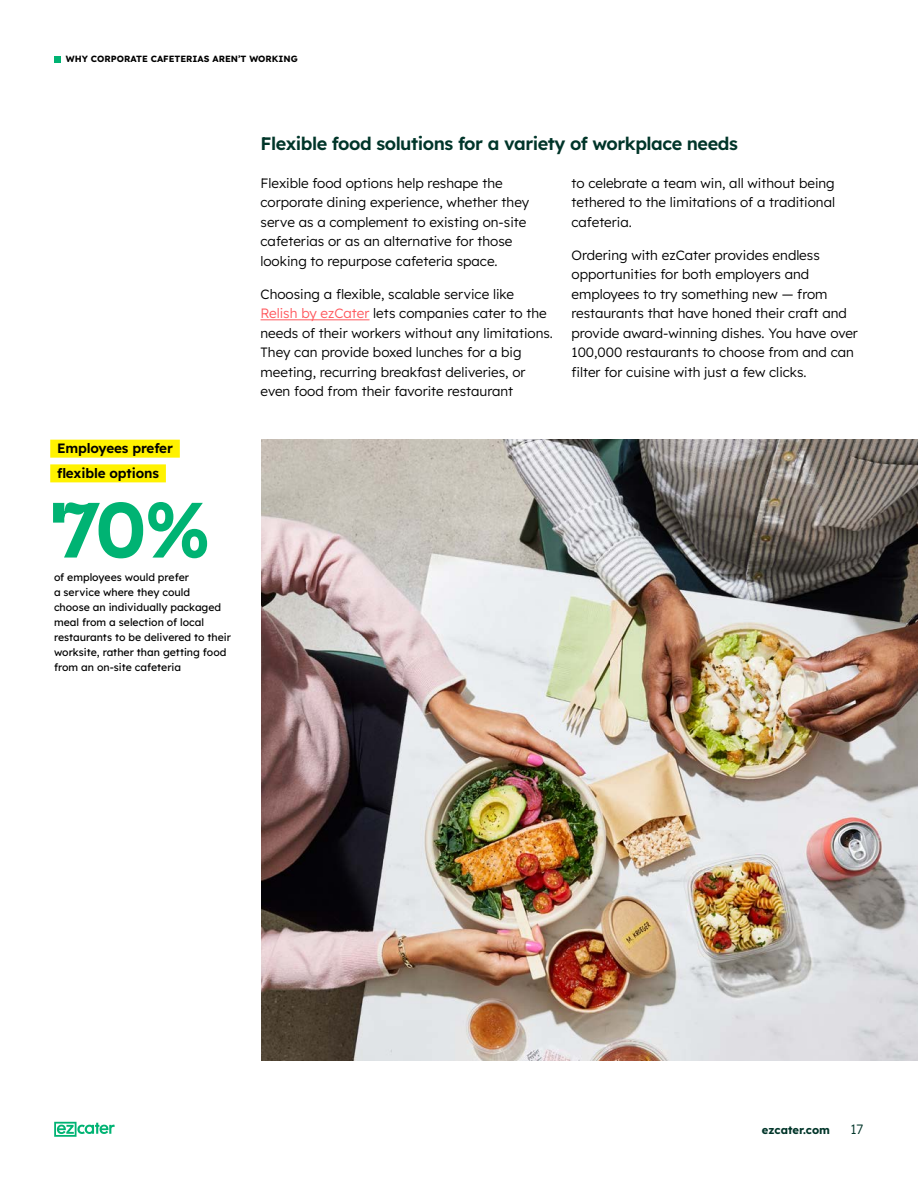
<style>
.page{position:relative;width:918px;height:1188px;background:#fff}
.page>*{position:absolute;margin:0;border:0;box-sizing:border-box;transform-origin:0 0}
.t1{font:700 72px "Hepta Slab";color:#00b373}
.t2{font:600 18px "Lexend Deca";letter-spacing:-.025em;color:#003529}
.t3{font:300 13.5px/19.5px "Lexend Deca";color:#000}
.t4{font:600 13.5px/24.8px "Lexend Deca";letter-spacing:-.01em;color:#000}
.t5{font:300 13.5px "Lexend Deca";color:#003529}
.t6{font:700 11.25px "Lexend Deca";color:#003529}
.t7{font:10.5px/15px "Lexend Deca";color:#000}
.t8{font:700 9px "Lexend Deca";color:#000}
.s1{color:#ff585d}
</style>
<div class="page">
<hr style="left:261px;top:319px;width:109px;height:1px;background:#ff585d">
<div style="left:50px;top:440px;width:130px;height:18px;background:#fff200"></div>
<div style="left:50px;top:464px;width:116px;height:18px;background:#fff200"></div>
<img style="left:261px;top:440px;width:657px;height:621px">
<svg style="left:54px;top:56px;width:6px;height:6px"></svg>
<svg style="left:54px;top:1122px;width:61px;height:15px"></svg>
<p class="t8" style="left:66px;top:52px;width:233px">WHY CORPORATE CAFETERIAS AREN’T WORKING</p>
<p class="t4" style="left:57px;top:435px;width:117px">Employees prefer flexible options</p>
<h1 class="t1" style="left:51px;top:491px;width:161px">70%</h1>
<p class="t7" style="left:54px;top:569px;width:179px">of employees would prefer<br>a service where they could<br>choose an individually packaged meal from a selection of local restaurants to be delivered to their worksite, rather than getting food from an on-site cafeteria</p>
<h2 class="t2" style="left:261px;top:129px;width:479px">Flexible food solutions for a variety of workplace needs</h2>
<p class="t3" style="left:261px;top:173px;width:270px">Flexible food options help reshape the corporate dining experience, whether they serve as a complement to existing on-site cafeterias or as an alternative for those looking to repurpose cafeteria space.</p>
<p class="t3" style="left:261px;top:284px;width:294px">Choosing a flexible, scalable service like <span class="s1">Relish by ezCater</span> lets companies cater to the needs of their workers without any limitations.<br>They can provide boxed lunches for a big meeting, recurring breakfast deliveries, or even food from their favorite restaurant</p>
<p class="t3" style="left:571px;top:173px;width:265px;text-align:justify">to celebrate a team win, all without being tethered to the limitations of a traditional cafeteria.</p>
<p class="t3" style="left:571px;top:245px;width:288px">Ordering with ezCater provides endless opportunities for both employers and employees to try something new — from restaurants that have honed their craft and provide award-winning dishes. You have over 100,000 restaurants to choose from and can filter for cuisine with just a few clicks.</p>
<p class="t6" style="left:762px;top:1121px;width:70px">ezcater.com</p>
<p class="t5" style="left:850px;top:1120px;width:15px">17</p>
</div>
